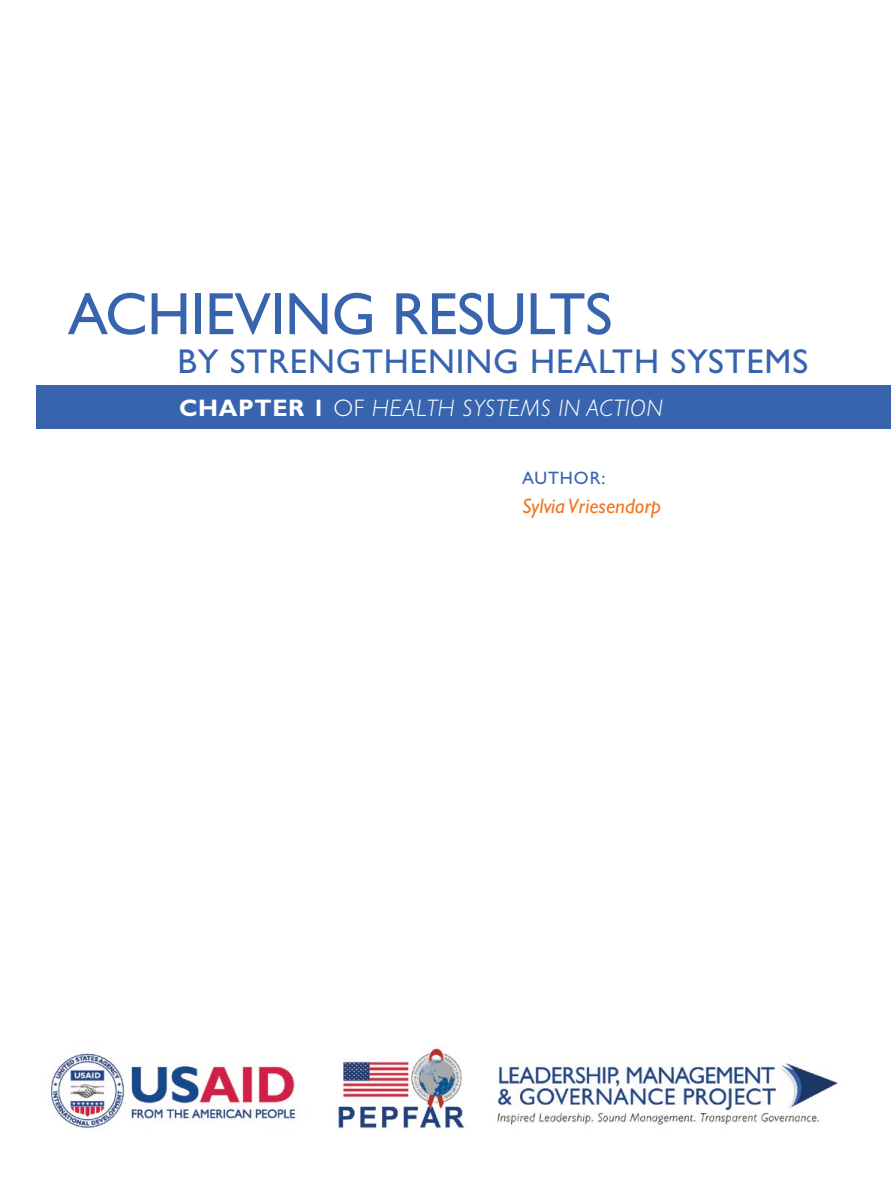
<style>
.page{position:relative;width:891px;height:1188px;background:#fff}
.page>*{position:absolute;margin:0;border:0;box-sizing:border-box;transform-origin:0 0}
.t1{font:60px "Gill Sans Std";letter-spacing:-.005em;color:#3864ae}
.t2{font:34.5px "Gill Sans Std";letter-spacing:.025em;color:#3763af}
.t3{font:italic 300 24px "Gill Sans Std";letter-spacing:.025em;color:#fff}
._40_chap_author{font:italic 21px "Gill Sans Std";color:#f47522}
._40_chap_author-2{font:18px "Gill Sans Std";letter-spacing:.05em;color:#3864ae}
.s1{font-weight:700;font-style:normal}
.s2{font-style:normal}
</style>
<div class="page">
<div style="left:36px;top:386px;width:855px;height:43px;background:#3864ae"></div>
<img style="left:51px;top:1048px;width:787px;height:81px">
<p class="t1" style="left:68px;top:280px;width:546px">ACHIEVING RESULTS</p>
<p class="t2" style="left:177px;top:342px;width:632px">BY STRENGTHENING HEALTH SYSTEMS</p>
<p class="t3" style="left:179px;top:394px;width:486px"><span class="s1">CHAPTER 1</span> <span class="s2">OF</span> HEALTH SYSTEMS IN ACTION</p>
<p class="_40_chap_author-2" style="left:522px;top:468px;width:85px">AUTHOR:</p>
<p class="_40_chap_author" style="left:522px;top:494px;width:141px">Sylvia Vriesendorp</p>
</div>
